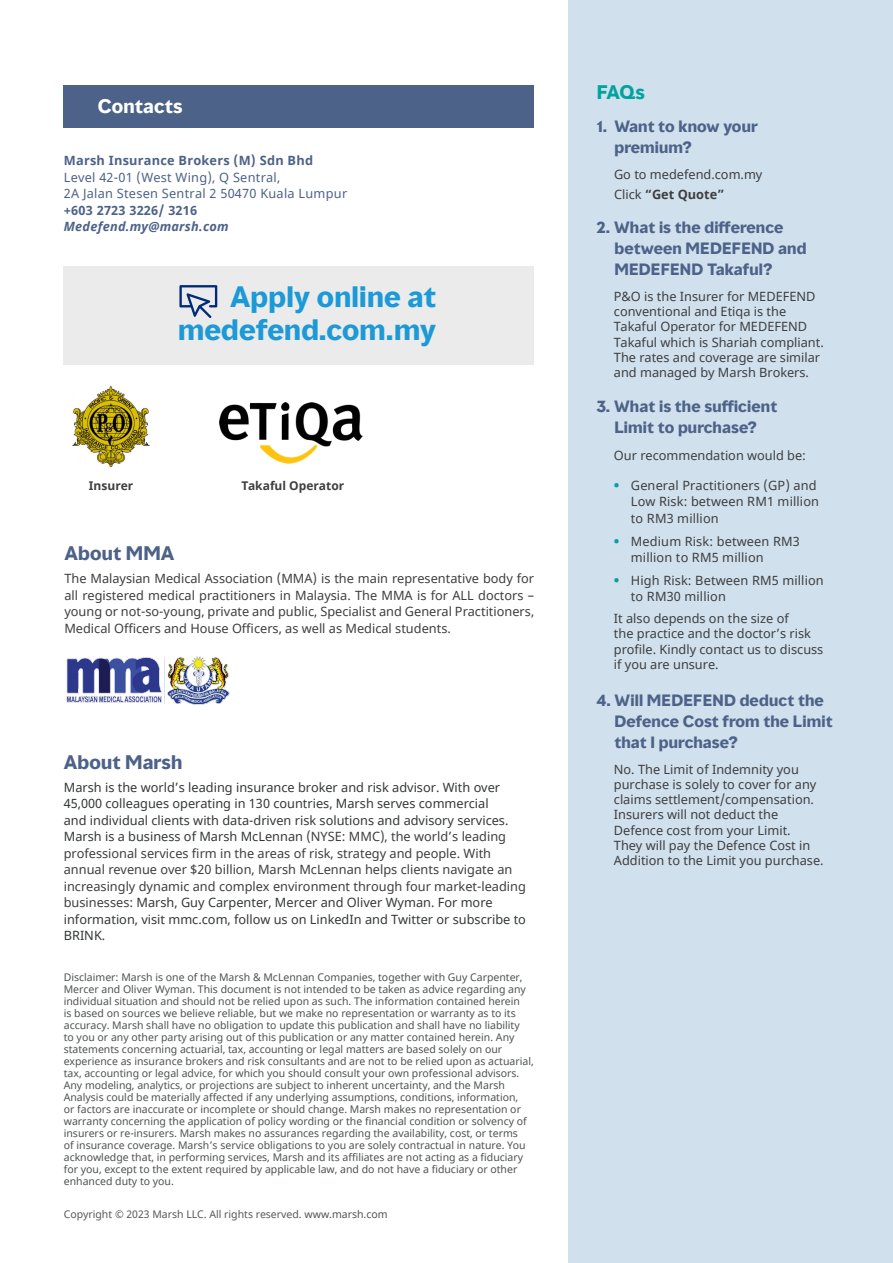
<style>
.page{position:relative;width:893px;height:1263px;background:#fff}
.page>*{position:absolute;margin:0;border:0;box-sizing:border-box;transform-origin:0 0}
.Body_Subhead__12_14{font:700 27px/32.4px "MMC Display";letter-spacing:.01em;color:#1d99d6;text-align:right}
.About_Marsh__12_14{font:700 18px "MMC Display";letter-spacing:.01em;color:#4d6288}
.Contact_Heading__12{font:700 18px "MMC Display";letter-spacing:.01em;color:#fff}
.Body_Subhead__12_14-2{font:700 18px "MMC Display";color:#00a39d}
.Body_Subhead__12_14-3{font:700 15px/21px "MMC Display";letter-spacing:.01em;color:#4d6288;text-align:center}
.Body__8_5_11{font:12.75px/15.3px "Noto Sans";color:#3e3e3f}
.Body__8_5_11-2{font:12.75px/16.5px "Noto Sans";color:#343738}
.Contact_Email__8_5_1{font:12.75px/16.5px "Noto Sans";letter-spacing:.02em;color:#4d6288}
.Contact_Email__8_5_1-2{font:italic 700 12.75px "Noto Sans";letter-spacing:.02em;color:#4d6288}
.Contact_Email__8_5_1-3{font:700 12.75px "Noto Sans";letter-spacing:.02em;color:#4d6288}
.Body__8_5_11-3{font:700 12.75px "Noto Sans";color:#3e3e3f}
.t1{font:700 12px "Noto Sans";color:#3e3e3f}
.t2{font:10.5px/12px "Noto Sans";color:#4f5252}
.Legal__7_8__Dark_Gre{font:10.5px "Noto Sans";color:#57585a}
.s1{font-weight:700}
.s2{color:#1b9ad7}
.s3{color:#3e3e3f}
.s4{color:#505252}
.s5{font-weight:400}
.s6{font-family:"MMC Display";font-weight:700;color:#00a39d}
</style>
<div class="page">
<div style="left:64px;top:266px;width:470px;height:99px;background:#ebebec"></div>
<div style="left:569px;top:0;width:324px;height:1263px;background:#d0e0ed"></div>
<div style="left:64px;top:85px;width:470px;height:43px;background:#4d6288"></div>
<img style="left:66px;top:656px;width:164px;height:49px">
<img style="left:220px;top:403px;width:142px;height:60px">
<img style="left:72px;top:387px;width:78px;height:79px">
<svg style="left:179px;top:285px;width:38px;height:33px"></svg>
<h5 class="Contact_Heading__12" style="left:98px;top:95px;width:86px">Contacts</h5>
<p class="Contact_Email__8_5_1" style="left:64px;top:153px;width:285px"><span class="s1">Marsh Insurance Brokers (M) Sdn Bhd<br></span>Level 42-01 (West Wing), Q Sentral,<br>2A Jalan Stesen Sentral 2 50470 Kuala Lumpur</p>
<p class="Contact_Email__8_5_1-3" style="left:64px;top:201px;width:135px">+603 2723 3226/ 3216</p>
<p class="Contact_Email__8_5_1-2" style="left:64px;top:218px;width:166px">Medefend.my@marsh.com</p>
<h3 class="Body_Subhead__12_14" style="left:178px;top:281px;width:259px"><span class="s2">Apply online at </span>medefend.com.my</h3>
<p class="t1" style="left:89px;top:477px;width:46px">Insurer</p>
<p class="t1" style="left:242px;top:477px;width:104px">Takaful Operator</p>
<h4 class="About_Marsh__12_14" style="left:64px;top:542px;width:112px">About MMA</h4>
<p class="Body__8_5_11" style="left:64px;top:571px;width:471px;line-height:16.5px;text-align:justify">The Malaysian Medical Association (MMA) is the main representative body for all registered medical practitioners in Malaysia. The MMA is for ALL doctors – young or not-so-young, private and public, Specialist and General Practitioners, Medical Officers and House Officers, as well as Medical students.</p>
<h4 class="About_Marsh__12_14" style="left:64px;top:750px;width:120px">About Marsh</h4>
<p class="Body__8_5_11-2" style="left:64px;top:779px;width:464px">Marsh is the world’s leading insurance broker and risk advisor. With over 45,000 colleagues operating in 130 countries, Marsh serves commercial<br>and individual clients with data-driven risk solutions and advisory services.<br>Marsh is a business of Marsh McLennan <span class="s3">(NYSE: MMC), the world’s leading professional services firm in the areas of risk, strategy and people. With annual revenue over $20 billion, Marsh McLennan helps clients navigate an increasingly dynamic and complex environment through four market-leading businesses:</span> Marsh, Guy Carpenter, Mercer and Oliver Wyman. For more information, visit mmc.com, follow us on LinkedIn and Twitter or subscribe to BRINK.</p>
<p class="t2" style="left:64px;top:971px;width:471px">Disclaimer: Marsh is one of the Marsh &amp; McLennan Companies, together with Guy Carpenter, Mercer and Oliver Wyman. This document is not intended to be taken as advice regarding any individual situation and should not be relied upon as such. The information contained herein<br>is based on sources we believe reliable, but we make no representation or warranty as to its accuracy. Marsh shall have no obligation to update this publication and shall have no liability<br>to you or any other party arising out of this publication or any matter contained herein. Any statements concerning actuarial, tax, accounting or legal matters are based solely on our experience as insurance brokers and risk consultants and are not to be relied upon as actuarial, tax, accounting or legal advice, for which you should consult your own professional advisors.<br>Any modeling, analytics, or projections are subject to inherent uncertainty, and the Marsh Analysis could be materially affected if any underlying assumptions, conditions, information,<br>or factors are inaccurate or incomplete or should change. Marsh makes no representation or warranty concerning the application of policy wording or the financial condition or solvency of insurers or re-insurers. Marsh makes no assurances regarding the availability, cost, or terms<br>of insurance coverage. Marsh’s service obligations to you are solely contractual in nature. You acknowledge that, in performing services, Marsh and its affiliates are not acting as a fiduciary for you, except to the extent required by applicable law, and do not have a fiduciary or other enhanced duty to you.</p>
<h6 class="Legal__7_8__Dark_Gre" style="left:64px;top:1207px;width:325px">Copyright © 2023 Marsh LLC. All rights reserved. <span class="s4">www.marsh.com</span></h6>
<h3 class="Body_Subhead__12_14-2" style="left:597px;top:80px;width:50px">FAQs</h3>
<h3 class="Body_Subhead__12_14-3" style="left:596px;top:116px;width:163px">1. Want to know your</h3>
<h3 class="Body_Subhead__12_14-3" style="left:614px;top:137px;width:79px">premium?</h3>
<p class="Body__8_5_11" style="left:614px;top:167px;width:150px">Go to medefend.com.my</p>
<p class="Body__8_5_11-3" style="left:614px;top:185px;width:112px"><span class="s5">Click</span> “Get Quote”</p>
<h3 class="Body_Subhead__12_14-3" style="left:596px;top:217px;width:188px">2. What is the difference</h3>
<h3 class="Body_Subhead__12_14-3" style="left:614px;top:238px;width:194px">between MEDEFEND and</h3>
<h3 class="Body_Subhead__12_14-3" style="left:614px;top:259px;width:159px">MEDEFEND Takaful?</h3>
<p class="Body__8_5_11" style="left:614px;top:289px;width:211px">P&amp;O is the Insurer for MEDEFEND conventional and Etiqa is the<br>Takaful Operator for MEDEFEND<br>Takaful which is Shariah compliant.<br>The rates and coverage are similar and managed by Marsh Brokers.</p>
<h3 class="Body_Subhead__12_14-3" style="left:596px;top:396px;width:182px">3. What is the sufficient<br>Limit to purchase?</h3>
<p class="Body__8_5_11" style="left:614px;top:448px;width:194px">Our recommendation would be:</p>
<p class="Body__8_5_11" style="left:631px;top:477px;width:190px;line-height:16.5px;text-indent:-17px"><span class="s6">•</span> General Practitioners (GP) and<br>Low Risk: between RM1 million to RM3 million</p>
<p class="Body__8_5_11" style="left:631px;top:533px;width:170px;line-height:16.5px;text-indent:-17px"><span class="s6">•</span> Medium Risk: between RM3 million to RM5 million</p>
<p class="Body__8_5_11" style="left:631px;top:572px;width:194px;line-height:16.5px;text-indent:-17px"><span class="s6">•</span> High Risk: Between RM5 million to RM30 million</p>
<p class="Body__8_5_11" style="left:614px;top:611px;width:211px">It also depends on the size of<br>the practice and the doctor’s risk profile. Kindly contact us to discuss if you are unsure.</p>
<h3 class="Body_Subhead__12_14-3" style="left:596px;top:690px;width:229px">4. Will MEDEFEND deduct the</h3>
<h3 class="Body_Subhead__12_14-3" style="left:614px;top:711px;width:220px">Defence Cost from the Limit</h3>
<h3 class="Body_Subhead__12_14-3" style="left:614px;top:732px;width:125px">that I purchase?</h3>
<p class="Body__8_5_11" style="left:614px;top:762px;width:211px">No. The Limit of Indemnity you purchase is solely to cover for any claims settlement/compensation.<br>Insurers will not deduct the<br>Defence cost from your Limit.<br>They will pay the Defence Cost in<br>Addition to the Limit you purchase.</p>
</div>
